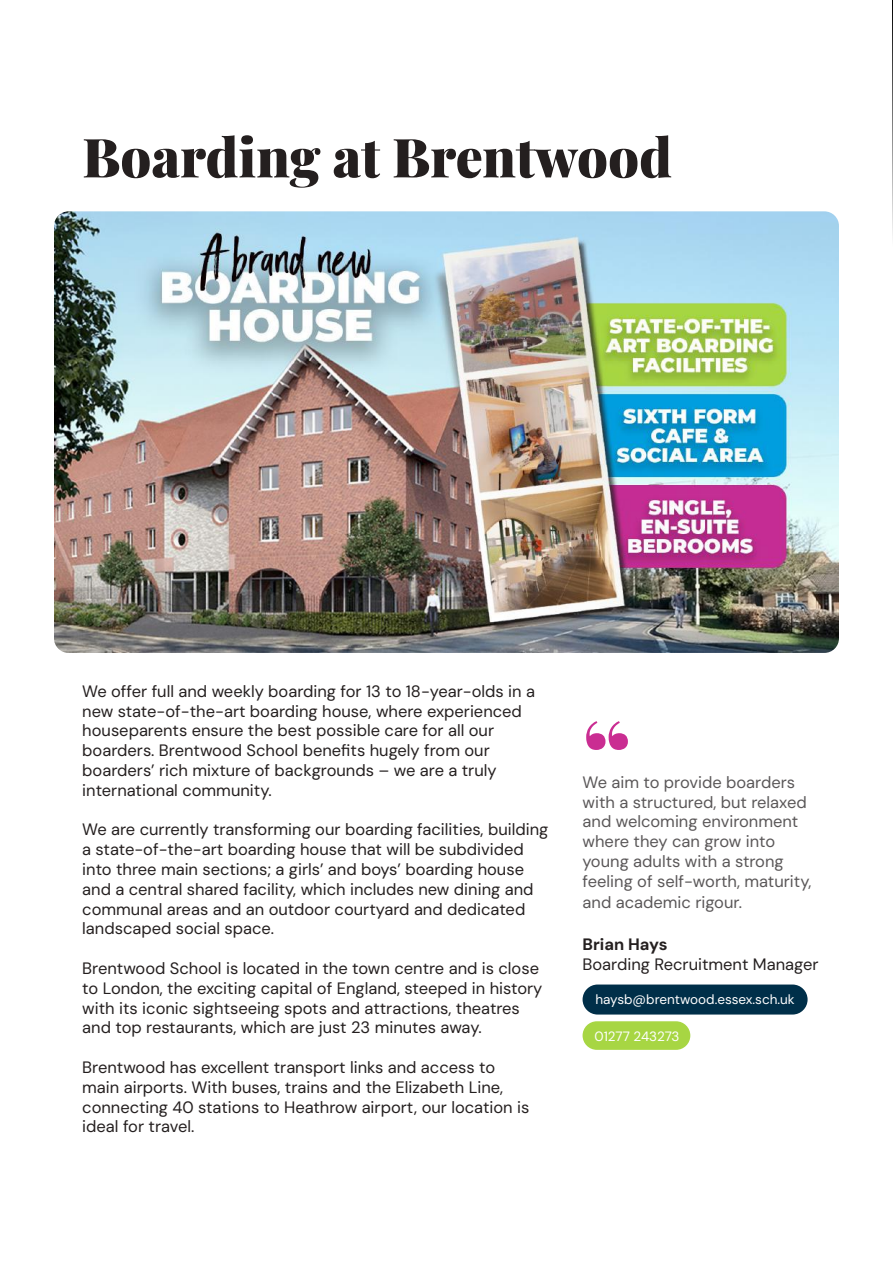
<style>
.page{position:relative;width:893px;height:1263px;background:#fff}
.page>*{position:absolute;margin:0;border:0;box-sizing:border-box;transform-origin:0 0}
.t1{font:900 97.5px "Playfair Display";color:#ca2d92}
.t2{font:900 54px "Playfair Display";color:#241f1f}
.t3{font:16.5px/19.8px "DM Sans";color:#241f1f}
.t4{font:16.5px/19.8px "DM Sans";color:#5a5758}
.t5{font:700 16.5px "DM Sans";color:#241f1f}
.t6{font:13.5px "DM Sans";color:#fff}
</style>
<div class="page">
<img style="left:54px;top:211px;width:785px;height:442px">
<img style="left:892px;top:0;width:1px;height:236px">
<div style="left:583px;top:984px;width:225px;height:30px;background:#002f49;border-radius:15px"></div>
<div style="left:583px;top:1021px;width:107px;height:29px;background:#a7d643;border-radius:14px"></div>
<h2 class="t2" style="left:82px;top:115px;width:591px">Boarding at Brentwood</h2>
<p class="t3" style="left:82px;top:681px;width:454px">We offer full and weekly boarding for 13 to 18-year-olds in a new state-of-the-art boarding house, where experienced houseparents ensure the best possible care for all our boarders. Brentwood School benefits hugely from our boarders’ rich mixture of backgrounds – we are a truly international community.</p>
<p class="t3" style="left:82px;top:820px;width:468px">We are currently transforming our boarding facilities, building a state-of-the-art boarding house that will be subdivided into three main sections; a girls’ and boys’ boarding house and a central shared facility, which includes new dining and communal areas and an outdoor courtyard and dedicated landscaped social space.</p>
<p class="t3" style="left:82px;top:958px;width:462px">Brentwood School is located in the town centre and is close to London, the exciting capital of England, steeped in history with its iconic sightseeing spots and attractions, theatres and top restaurants, which are just 23 minutes away.</p>
<p class="t3" style="left:82px;top:1057px;width:449px">Brentwood has excellent transport links and access to main airports. With buses, trains and the Elizabeth Line, connecting 40 stations to Heathrow airport, our location is ideal for travel.</p>
<h1 class="t1" style="left:583px;top:679px;width:50px">“</h1>
<p class="t4" style="left:583px;top:772px;width:230px">We aim to provide boarders with a structured, but relaxed and welcoming environment where they can grow into young adults with a strong feeling of self-worth, maturity,</p>
<p class="t4" style="left:583px;top:893px;width:161px">and academic rigour.</p>
<p class="t5" style="left:583px;top:934px;width:87px">Brian Hays</p>
<p class="t3" style="left:583px;top:954px;width:238px">Boarding Recruitment Manager</p>
<p class="t6" style="left:595px;top:991px;width:201px">haysb@brentwood.essex.sch.uk</p>
<p class="t6" style="left:594px;top:1028px;width:87px">01277 243273</p>
</div>
